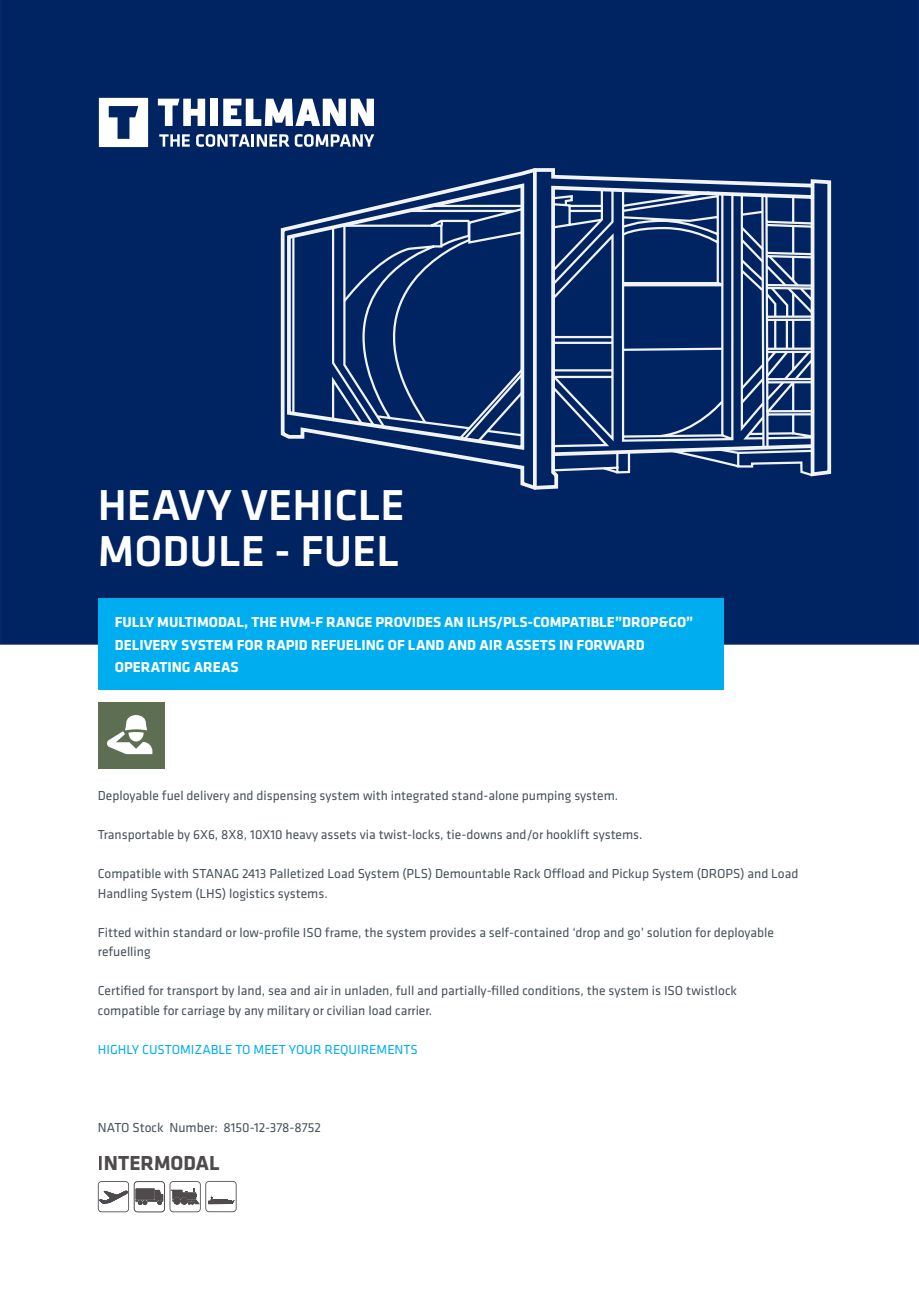
<style>
.page{position:relative;width:919px;height:1289px;background:#fff}
.page>*{position:absolute;margin:0;border:0;box-sizing:border-box;transform-origin:0 0}
.Titular{font:500 44.85px/46.8px "Klavika";color:#fff}
.t1{font:700 21px "Klavika";color:#231f20}
.t2{font:700 15px/22.5px "Klavika";color:#fff}
.t3{font:13.5px/19.5px "Klavika";color:#475359}
.t4{font:13.5px "Klavika";color:#00aeef}
</style>
<div class="page">
<div style="left:0;top:0;width:918px;height:644px;background:#002361"></div>
<div style="left:98px;top:598px;width:625px;height:92px;background:#00aeef"></div>
<div style="left:98px;top:702px;width:66px;height:67px;background:#5d6e52"></div>
<svg style="left:107px;top:715px;width:45px;height:39px"></svg>
<svg style="left:98px;top:1180px;width:138px;height:32px"></svg>
<svg style="left:279px;top:165px;width:554px;height:326px;background:#1f3e74"></svg>
<hr style="left:533px;top:170px;width:3px;height:318px;background:#f2f3f4">
<svg style="left:550px;top:440px;width:265px;height:34px"></svg>
<svg style="left:362px;top:190px;width:454px;height:250px;background:#324e7f"></svg>
<svg style="left:331px;top:438px;width:194px;height:6px"></svg>
<svg style="left:291px;top:204px;width:313px;height:234px;background:#234176"></svg>
<svg style="left:99px;top:98px;width:49px;height:49px"></svg>
<svg style="left:158px;top:99px;width:47px;height:27px"></svg>
<div style="left:210px;top:99px;width:8px;height:27px;background:#fff"></div>
<svg style="left:223px;top:99px;width:151px;height:27px"></svg>
<svg style="left:159px;top:134px;width:31px;height:13px"></svg>
<svg style="left:196px;top:134px;width:178px;height:13px"></svg>
<p class="Titular" style="left:98px;top:480px;width:308px">HEAVY VEHICLE<br>MODULE - FUEL</p>
<p class="t2" style="left:115px;top:610px;width:580px">FULLY MULTIMODAL, THE HVM-F RANGE PROVIDES AN ILHS/PLS-COMPATIBLE”DROP&amp;GO”<br>DELIVERY SYSTEM FOR RAPID REFUELING OF LAND AND AIR ASSETS IN FORWARD<br>OPERATING AREAS</p>
<p class="t3" style="left:98px;top:785px;width:522px">Deployable fuel delivery and dispensing system with integrated stand-alone pumping system.</p>
<p class="t3" style="left:98px;top:824px;width:546px">Transportable by 6X6, 8X8, 10X10 heavy assets via twist-locks, tie-downs and/or hooklift systems.</p>
<p class="t3" style="left:98px;top:863px;width:702px">Compatible with STANAG 2413 Palletized Load System (PLS) Demountable Rack Offload and Pickup System (DROPS) and Load<br>Handling System (LHS) logistics systems.</p>
<p class="t3" style="left:98px;top:922px;width:677px">Fitted within standard or low-profile ISO frame, the system provides a self-contained ‘drop and go’ solution for deployable refuelling</p>
<p class="t3" style="left:98px;top:980px;width:640px">Certified for transport by land, sea and air in unladen, full and partially-filled conditions, the system is ISO twistlock compatible for carriage by any military or civilian load carrier.</p>
<p class="t4" style="left:98px;top:1040px;width:321px">HIGHLY CUSTOMIZABLE TO MEET YOUR REQUIREMENTS</p>
<p class="t3" style="left:98px;top:1117px;width:224px">NATO Stock Number: 8150-12-378-8752</p>
<h2 class="t1" style="left:98px;top:1147px;width:123px">INTERMODAL</h2>
</div>
